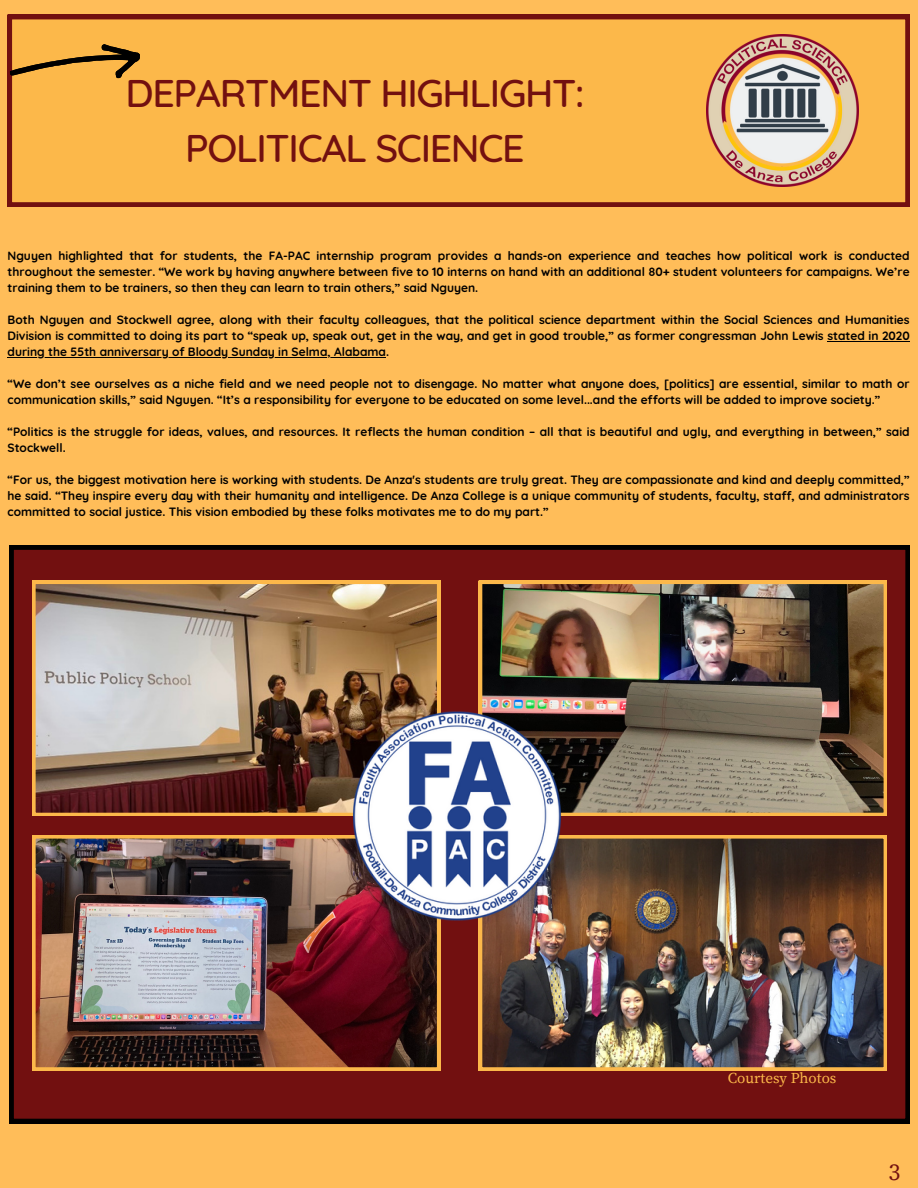
<style>
.page{position:relative;width:918px;height:1188px;background:#ffbd59}
.page>*{position:absolute;margin:0;border:0;box-sizing:border-box;transform-origin:0 0}
.t1{font:500 39.3px/54.6px "Quicksand";letter-spacing:-.035em;color:#721010;text-align:center}
.t2{font:24px "Source Serif Pro";color:#721010}
.t3{font:15px "Source Serif Pro";color:#fcb84a}
.t4{font:700 12px/16px "Quicksand";color:#000;text-align:justify}
</style>
<div class="page">
<div style="left:8px;top:15px;width:902px;height:191px;background:#fcb84a"></div>
<img style="left:707px;top:35px;width:152px;height:152px">
<svg style="left:8px;top:40px;width:135px;height:52px"></svg>
<svg style="left:9px;top:545px;width:900px;height:578px"></svg>
<img style="left:32px;top:581px;width:408px;height:235px">
<img style="left:32px;top:835px;width:408px;height:235px">
<img style="left:479px;top:581px;width:408px;height:235px">
<img style="left:479px;top:835px;width:408px;height:235px">
<img style="left:343px;top:701px;width:231px;height:230px">
<hr style="left:827px;top:341px;width:83px;height:1px;background:#000">
<hr style="left:8px;top:357px;width:378px;height:1px;background:#000">
<h1 class="t1" style="left:126px;top:65px;width:460px">DEPARTMENT HIGHLIGHT:<br>POLITICAL SCIENCE</h1>
<p class="t4" style="left:8px;top:247px;width:904px">Nguyen highlighted that for students, the FA-PAC internship program provides a hands-on experience and teaches how political work is conducted throughout the semester. “We work by having anywhere between five to 10 interns on hand with an additional 80+ student volunteers for campaigns. We’re training them to be trainers, so then they can learn to train others,” said Nguyen.</p>
<p class="t4" style="left:8px;top:311px;width:904px">Both Nguyen and Stockwell agree, along with their faculty colleagues, that the political science department within the Social Sciences and Humanities Division is committed to doing its part to “speak up, speak out, get in the way, and get in good trouble,” as former congressman John Lewis stated in 2020 during the 55th anniversary of Bloody Sunday in Selma, Alabama.</p>
<p class="t4" style="left:8px;top:375px;width:904px">“We don’t see ourselves as a niche field and we need people not to disengage. No matter what anyone does, [politics] are essential, similar to math or communication skills,” said Nguyen. “It’s a responsibility for everyone to be educated on some level...and the efforts will be added to improve society.”</p>
<p class="t4" style="left:8px;top:423px;width:904px">“Politics is the struggle for ideas, values, and resources. It reflects the human condition – all that is beautiful and ugly, and everything in between,” said<br>Stockwell.</p>
<p class="t4" style="left:8px;top:471px;width:904px">“For us, the biggest motivation here is working with students. De Anza's students are truly great. They are compassionate and kind and deeply committed,” he said. “They inspire every day with their humanity and intelligence. De Anza College is a unique community of students, faculty, staff, and administrators committed to social justice. This vision embodied by these folks motivates me to do my part.”</p>
<p class="t3" style="left:728px;top:1069px;width:110px">Courtesy Photos</p>
<h2 class="t2" style="left:888px;top:1158px;width:13px">3</h2>
</div>
